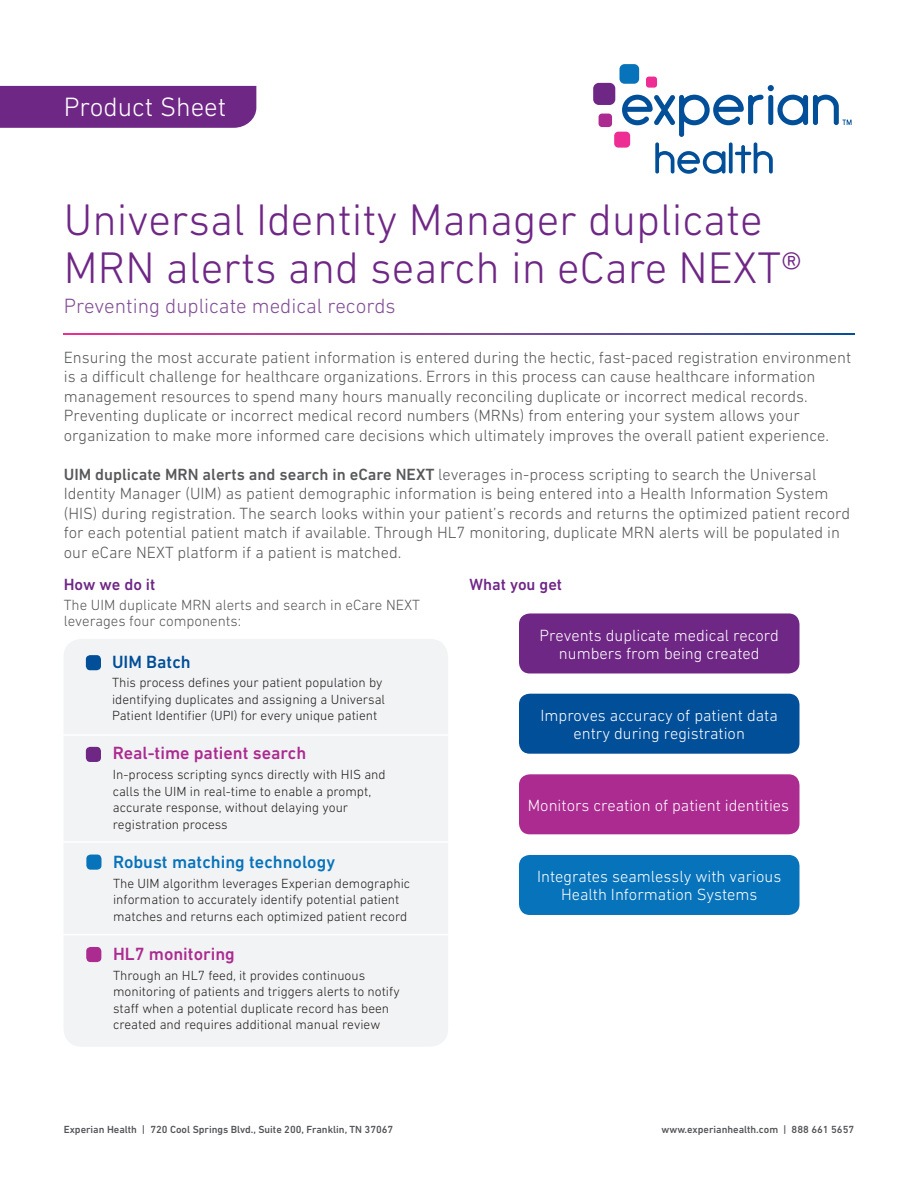
<style>
.page{position:relative;width:918px;height:1188px;background:#fff}
.page>*{position:absolute;margin:0;border:0;box-sizing:border-box;transform-origin:0 0}
.Title_heading_30_30{font:300 45px/48px "DIN Next W1 G";color:#6f2786}
.Header_18_21_6{font:300 27px "DIN Next W1 G";color:#fff}
.Title_subheading_14{font:300 21px "DIN Next W1 G";color:#824e97}
.Running_header_16_19{font:500 18px "DIN Next W1 G";color:#ac2b91}
.Running_header_16_19-2{font:500 18px "DIN Next W1 G";color:#0773bb}
.Running_header_16_19-3{font:500 18px "DIN Next W1 G";color:#014e99}
.Introduction_11_13{font:300 16.5px/19.5px "DIN Next W1 G";color:#57585a}
.t1{font:300 16.5px/18px "DIN Next W1 G";color:#fff;text-align:center}
.Sub_heading_1{font:500 16.5px "DIN Next W1 G";color:#6f2786}
.t2{font:300 15px/16.5px "DIN Next W1 G";color:#57585a}
.Running_header_16_19-4{font:300 13.5px/16.5px "DIN Next W1 G";color:#231f20}
.t3{font:500 10.5px "DIN Next W1 G";color:#54555a}
.s1{font-weight:500}
</style>
<div class="page">
<div style="left:0;top:86px;width:256px;height:42px;background:#6f2786"></div>
<div style="left:619px;top:64px;width:20px;height:20px;background:#0773bb;border-radius:5px"></div>
<div style="left:593px;top:83px;width:22px;height:22px;background:#6f2786;border-radius:6px"></div>
<div style="left:599px;top:114px;width:13px;height:13px;background:#ac2b91;border-radius:4px"></div>
<div style="left:614px;top:132px;width:16px;height:16px;background:#ed2d94;border-radius:4px"></div>
<div style="left:646px;top:77px;width:11px;height:11px;background:#ed2d94;border-radius:3px"></div>
<svg style="left:622px;top:85px;width:230px;height:89px"></svg>
<svg style="left:64px;top:333px;width:790px;height:1px"></svg>
<div style="left:519px;top:613px;width:281px;height:60px;background:#6f2786;border-radius:11px"></div>
<div style="left:519px;top:694px;width:281px;height:60px;background:#014e99;border-radius:11px"></div>
<div style="left:519px;top:774px;width:281px;height:60px;background:#ac2b91;border-radius:11px"></div>
<div style="left:519px;top:855px;width:281px;height:60px;background:#0773bb;border-radius:11px"></div>
<div style="left:64px;top:639px;width:384px;height:408px;background:#f2f3f4;border-radius:18px"></div>
<div style="left:86px;top:655px;width:15px;height:15px;background:#014e99;border-radius:4px"></div>
<div style="left:86px;top:747px;width:15px;height:15px;background:#6f2786;border-radius:4px"></div>
<div style="left:86px;top:855px;width:15px;height:15px;background:#0773bb;border-radius:4px"></div>
<hr style="left:42px;top:734px;width:429px;height:2px;background:#fff">
<hr style="left:42px;top:934px;width:429px;height:1px;background:#fff">
<hr style="left:42px;top:841px;width:429px;height:2px;background:#fff">
<div style="left:86px;top:947px;width:15px;height:15px;background:#ac2b91;border-radius:4px"></div>
<p class="Header_18_21_6" style="left:64px;top:91px;width:164px">Product Sheet</p>
<p class="Title_heading_30_30" style="left:64px;top:196px;width:739px">Universal Identity Manager duplicate<br>MRN alerts and search in eCare NEXT®</p>
<p class="Title_subheading_14" style="left:64px;top:294px;width:333px">Preventing duplicate medical records</p>
<p class="Introduction_11_13" style="left:64px;top:347px;width:789px">Ensuring the most accurate patient information is entered during the hectic, fast-paced registration environment is a difficult challenge for healthcare organizations. Errors in this process can cause healthcare information management resources to spend many hours manually reconciling duplicate or incorrect medical records.<br>Preventing duplicate or incorrect medical record numbers (MRNs) from entering your system allows your organization to make more informed care decisions which ultimately improves the overall patient experience.</p>
<p class="Introduction_11_13" style="left:64px;top:464px;width:788px"><span class="s1">UIM duplicate MRN alerts and search in eCare NEXT</span> leverages in-process scripting to search the Universal Identity Manager (UIM) as patient demographic information is being entered into a Health Information System (HIS) during registration. The search looks within your patient’s records and returns the optimized patient record for each potential patient match if available. Through HL7 monitoring, duplicate MRN alerts will be populated in our eCare NEXT platform if a patient is matched.</p>
<p class="Sub_heading_1" style="left:64px;top:574px;width:93px">How we do it</p>
<p class="t2" style="left:64px;top:596px;width:358px">The UIM duplicate MRN alerts and search in eCare NEXT leverages four components:</p>
<p class="Running_header_16_19-3" style="left:112px;top:651px;width:80px">UIM Batch</p>
<p class="Running_header_16_19-4" style="left:112px;top:674px;width:275px">This process defines your patient population by identifying duplicates and assigning a Universal<br>Patient Identifier (UPI) for every unique patient</p>
<p class="Running_header_16_19" style="left:113px;top:743px;width:195px">Real-time patient search</p>
<p class="Running_header_16_19-4" style="left:113px;top:766px;width:274px">In-process scripting syncs directly with HIS and calls the UIM in real-time to enable a prompt, accurate response, without delaying your registration process</p>
<p class="Running_header_16_19-2" style="left:113px;top:852px;width:223px">Robust matching technology</p>
<p class="Running_header_16_19-4" style="left:113px;top:875px;width:299px">The UIM algorithm leverages Experian demographic information to accurately identify potential patient matches and returns each optimized patient record</p>
<p class="Running_header_16_19" style="left:113px;top:944px;width:123px">HL7 monitoring</p>
<p class="Running_header_16_19-4" style="left:113px;top:967px;width:288px">Through an HL7 feed, it provides continuous monitoring of patients and triggers alerts to notify staff when a potential duplicate record has been created and requires additional manual review</p>
<p class="Sub_heading_1" style="left:470px;top:574px;width:94px">What you get</p>
<p class="t1" style="left:540px;top:626px;width:241px">Prevents duplicate medical record numbers from being created</p>
<p class="t1" style="left:541px;top:706px;width:239px">Improves accuracy of patient data entry during registration</p>
<p class="t1" style="left:528px;top:796px;width:263px">Monitors creation of patient identities</p>
<p class="t1" style="left:537px;top:867px;width:246px">Integrates seamlessly with various<br>Health Information Systems</p>
<p class="t3" style="left:64px;top:1123px;width:331px">Experian Health | 720 Cool Springs Blvd., Suite 200, Franklin, TN 37067</p>
<p class="t3" style="left:662px;top:1123px;width:194px">www.experianhealth.com | 888 661 5657</p>
</div>
